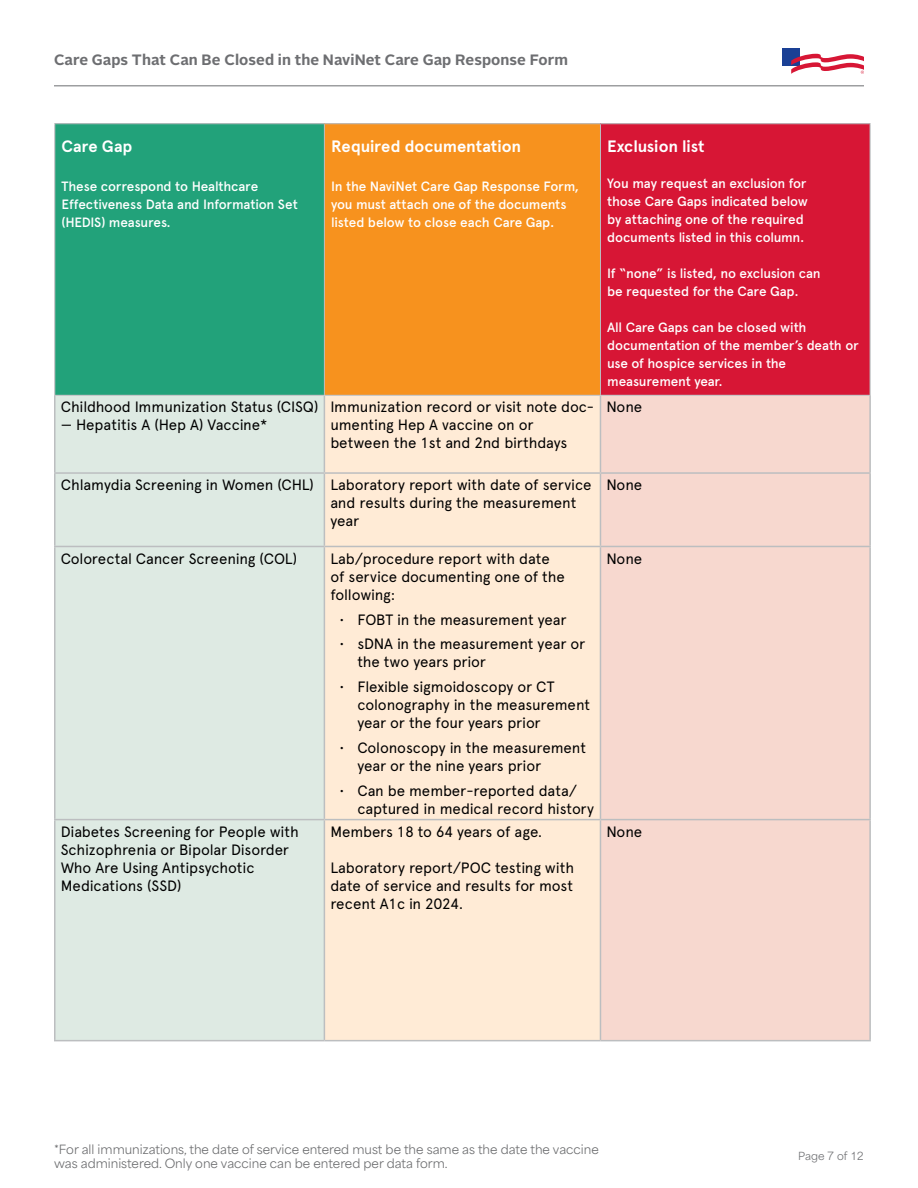
<style>
.page{position:relative;width:918px;height:1188px;background:#fff}
.page>*{position:absolute;margin:0;border:0;box-sizing:border-box;transform-origin:0 0}
.t1{font:700 16.5px "Apercu Pro";letter-spacing:-.005em;color:#fff}
.Body_Copy{font:15px/18px "Apercu Pro";letter-spacing:-.01em;color:#000}
.t2{font:700 15px "Alright Sans";letter-spacing:.005em;color:#6d6e71}
.t3{font:500 13.5px/18px "Apercu Pro";letter-spacing:-.015em;color:#fff}
.t4{font:12px/14.4px "Area Normal";color:#6b6c6e}
.t5{font:10.5px "Area Normal";color:#6d6e71}
</style>
<div class="page">
<hr style="left:54px;top:86px;width:810px;height:1px;background:#6d6e71">
<div style="left:783px;top:48px;width:17px;height:17px;background:#1a4095"></div>
<svg style="left:791px;top:54px;width:73px;height:20px"></svg>
<div style="left:55px;top:124px;width:269px;height:271px;background:#22a27a"></div>
<div style="left:324px;top:124px;width:276px;height:271px;background:#f7921e"></div>
<div style="left:600px;top:124px;width:270px;height:271px;background:#d71635"></div>
<div style="left:56px;top:396px;width:268px;height:644px;background:#deeae3"></div>
<div style="left:325px;top:396px;width:275px;height:644px;background:#ffebd6"></div>
<div style="left:601px;top:396px;width:268px;height:644px;background:#f7d8cf"></div>
<hr style="left:54px;top:396px;width:2px;height:76px;background:#bcbec0">
<hr style="left:324px;top:396px;width:1px;height:76px;background:#bcbec0">
<hr style="left:600px;top:396px;width:1px;height:76px;background:#bcbec0">
<hr style="left:869px;top:396px;width:2px;height:76px;background:#bcbec0">
<hr style="left:54px;top:472px;width:270px;height:2px;background:#bcbec0">
<hr style="left:54px;top:474px;width:2px;height:72px;background:#bcbec0">
<hr style="left:324px;top:472px;width:276px;height:2px;background:#bcbec0">
<hr style="left:324px;top:474px;width:1px;height:72px;background:#bcbec0">
<hr style="left:600px;top:472px;width:271px;height:2px;background:#bcbec0">
<hr style="left:600px;top:474px;width:1px;height:72px;background:#bcbec0">
<hr style="left:869px;top:474px;width:2px;height:72px;background:#bcbec0">
<hr style="left:54px;top:546px;width:270px;height:1px;background:#bcbec0">
<hr style="left:54px;top:547px;width:2px;height:272px;background:#bcbec0">
<hr style="left:324px;top:546px;width:276px;height:1px;background:#bcbec0">
<hr style="left:324px;top:547px;width:1px;height:272px;background:#bcbec0">
<hr style="left:600px;top:546px;width:271px;height:1px;background:#bcbec0">
<hr style="left:600px;top:547px;width:1px;height:272px;background:#bcbec0">
<hr style="left:869px;top:547px;width:2px;height:272px;background:#bcbec0">
<hr style="left:54px;top:819px;width:270px;height:1px;background:#bcbec0">
<hr style="left:54px;top:820px;width:2px;height:220px;background:#bcbec0">
<hr style="left:324px;top:819px;width:276px;height:1px;background:#bcbec0">
<hr style="left:324px;top:820px;width:1px;height:220px;background:#bcbec0">
<hr style="left:600px;top:819px;width:271px;height:1px;background:#bcbec0">
<hr style="left:600px;top:820px;width:1px;height:220px;background:#bcbec0">
<hr style="left:869px;top:820px;width:2px;height:220px;background:#bcbec0">
<hr style="left:54px;top:1040px;width:270px;height:1px;background:#bcbec0">
<hr style="left:324px;top:1040px;width:276px;height:1px;background:#bcbec0">
<hr style="left:600px;top:1040px;width:271px;height:1px;background:#bcbec0">
<hr style="left:54px;top:123px;width:270px;height:1px;background:#bcbec0">
<hr style="left:54px;top:124px;width:1px;height:271px;background:#bcbec0">
<hr style="left:324px;top:123px;width:276px;height:1px;background:#bcbec0">
<hr style="left:600px;top:123px;width:271px;height:1px;background:#bcbec0">
<hr style="left:870px;top:124px;width:1px;height:271px;background:#bcbec0">
<hr style="left:324px;top:124px;width:1px;height:271px;background:#bcbec0">
<hr style="left:600px;top:124px;width:1px;height:271px;background:#bcbec0">
<hr style="left:54px;top:395px;width:270px;height:1px;background:#bcbec0">
<hr style="left:324px;top:395px;width:276px;height:1px;background:#bcbec0">
<hr style="left:600px;top:395px;width:271px;height:1px;background:#bcbec0">
<p class="t2" style="left:54px;top:50px;width:515px">Care Gaps That Can Be Closed in the NaviNet Care Gap Response Form</p>
<p class="t1" style="left:62px;top:134px;width:72px">Care Gap</p>
<p class="t3" style="left:62px;top:176px;width:238px">These correspond to Healthcare<br>Effectiveness Data and Information Set (HEDIS) measures.</p>
<p class="t1" style="left:331px;top:134px;width:192px">Required documentation</p>
<p class="t3" style="left:331px;top:176px;width:250px">In the NaviNet Care Gap Response Form, you must attach one of the documents listed below to close each Care Gap.</p>
<p class="t1" style="left:607px;top:134px;width:99px">Exclusion list</p>
<p class="t3" style="left:607px;top:173px;width:201px">You may request an exclusion for</p>
<p class="t3" style="left:607px;top:191px;width:202px">those Care Gaps indicated below</p>
<p class="t3" style="left:607px;top:209px;width:198px">by attaching one of the required</p>
<p class="t3" style="left:607px;top:227px;width:199px">documents listed in this column.</p>
<p class="t3" style="left:607px;top:263px;width:215px">If “none” is listed, no exclusion can</p>
<p class="t3" style="left:607px;top:281px;width:193px">be requested for the Care Gap.</p>
<p class="t3" style="left:607px;top:317px;width:253px">All Care Gaps can be closed with documentation of the member’s death or use of hospice services in the measurement year.</p>
<p class="Body_Copy" style="left:61px;top:397px;width:259px">Childhood Immunization Status (CISQ)</p>
<p class="Body_Copy" style="left:61px;top:415px;width:208px">— Hepatitis A (Hep A) Vaccine*</p>
<p class="Body_Copy" style="left:330px;top:397px;width:265px">Immunization record or visit note doc&shy;umenting Hep A vaccine on or between the 1st and 2nd birthdays</p>
<p class="Body_Copy" style="left:606px;top:397px;width:37px">None</p>
<p class="Body_Copy" style="left:61px;top:475px;width:255px">Chlamydia Screening in Women (CHL)</p>
<p class="Body_Copy" style="left:330px;top:475px;width:263px">Laboratory report with date of service and results during the measurement year</p>
<p class="Body_Copy" style="left:606px;top:475px;width:37px">None</p>
<p class="Body_Copy" style="left:61px;top:549px;width:238px">Colorectal Cancer Screening (COL)</p>
<p class="Body_Copy" style="left:330px;top:549px;width:236px">Lab/procedure report with date of service documenting one of the following:</p>
<p class="Body_Copy" style="left:339px;top:609px;width:229px">• FOBT in the measurement year</p>
<p class="Body_Copy" style="left:357px;top:634px;width:229px;text-indent:-18px">• sDNA in the measurement year or the two years prior</p>
<p class="Body_Copy" style="left:357px;top:677px;width:234px;text-indent:-18px">• Flexible sigmoidoscopy or CT colonography in the measurement year or the four years prior</p>
<p class="Body_Copy" style="left:357px;top:738px;width:230px;text-indent:-18px">• Colonoscopy in the measurement year or the nine years prior</p>
<p class="Body_Copy" style="left:357px;top:780px;width:238px;text-indent:-18px">• Can be member-reported data/ captured in medical record history</p>
<p class="Body_Copy" style="left:606px;top:549px;width:37px">None</p>
<p class="Body_Copy" style="left:61px;top:822px;width:240px">Diabetes Screening for People with<br>Schizophrenia or Bipolar Disorder<br>Who Are Using Antipsychotic<br>Medications (SSD)</p>
<p class="Body_Copy" style="left:330px;top:822px;width:214px">Members 18 to 64 years of age.</p>
<p class="Body_Copy" style="left:330px;top:858px;width:245px;text-align:justify">Laboratory report/POC testing with date of service and results for most recent A1c in 2024.</p>
<p class="Body_Copy" style="left:606px;top:822px;width:37px">None</p>
<p class="t4" style="left:54px;top:1141px;width:546px">*For all immunizations, the date of service entered must be the same as the date the vaccine was administered. Only one vaccine can be entered per data form.</p>
<p class="t5" style="left:798px;top:1147px;width:67px">Page 7 of 12</p>
</div>
